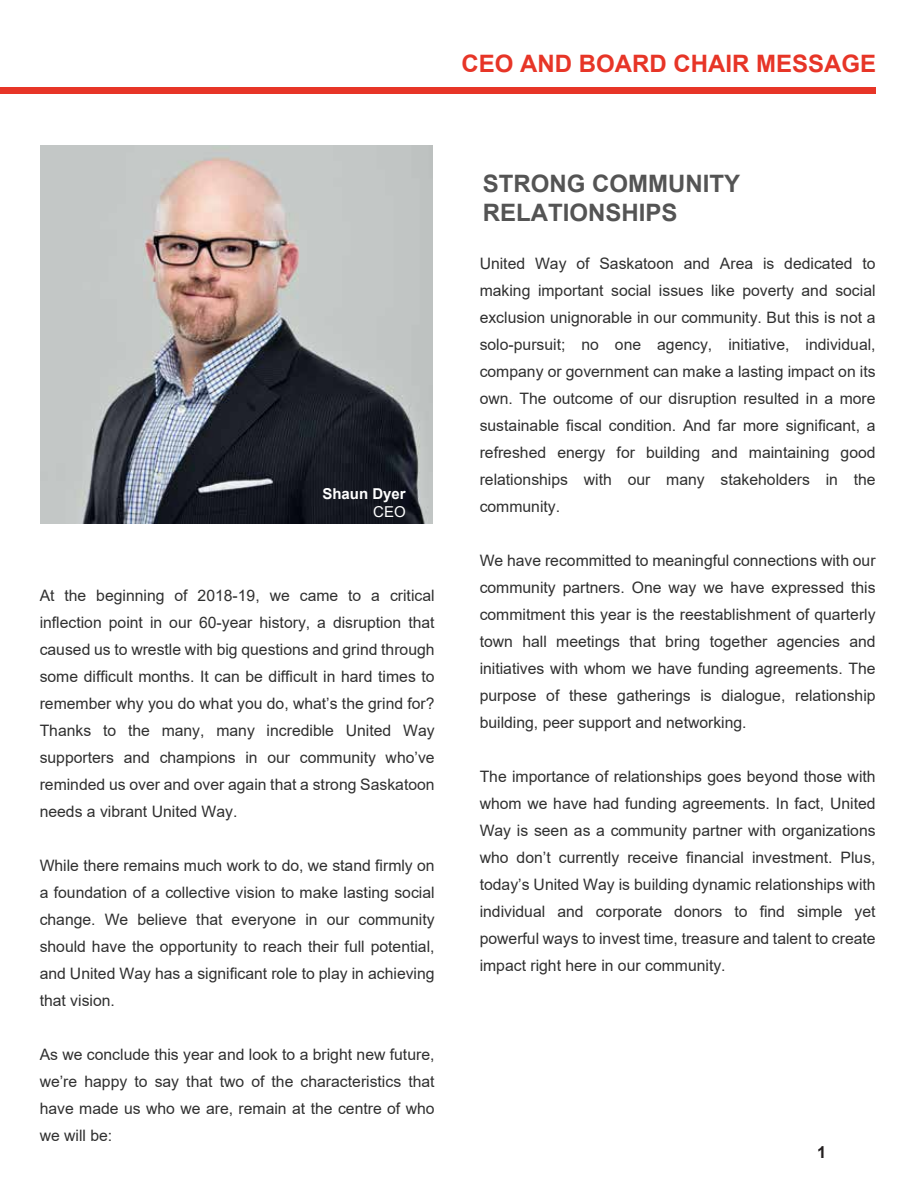
<style>
.page{position:relative;width:918px;height:1188px;background:#fff}
.page>*{position:absolute;margin:0;border:0;box-sizing:border-box;transform-origin:0 0}
.t1{font:700 24px/28.5px "Arial";color:#545454}
.t2{font:700 24px "Arial";color:#e73527}
.t3{font:700 16.5px "Arial";color:#231f20}
.t4{font:15.75px/27px "Arial";color:#303030;text-align:justify}
.t5{font:700 15px "Arial";color:#fff}
.t6{font:15px "Arial";color:#fff}
</style>
<div class="page">
<img style="left:40px;top:145px;width:393px;height:378px">
<div style="left:0;top:87px;width:876px;height:7px;background:#e73527"></div>
<h1 class="t2" style="left:462px;top:47px;width:416px">CEO AND BOARD CHAIR MESSAGE</h1>
<p class="t5" style="left:322px;top:483px;width:85px">Shaun Dyer</p>
<p class="t6" style="left:373px;top:501px;width:34px">CEO</p>
<p class="t4" style="left:40px;top:582px;width:397px">At the beginning of 2018-19, we came to a critical inflection point in our 60-year history, a disruption that caused us to wrestle with big questions and grind through some difficult months. It can be difficult in hard times to remember why you do what you do, what’s the grind for?<br>Thanks to the many, many incredible United Way supporters and champions in our community who’ve reminded us over and over again that a strong Saskatoon needs a vibrant United Way.</p>
<p class="t4" style="left:40px;top:852px;width:396px">While there remains much work to do, we stand firmly on a foundation of a collective vision to make lasting social change. We believe that everyone in our community should have the opportunity to reach their full potential, and United Way has a significant role to play in achieving that vision.</p>
<p class="t4" style="left:40px;top:1041px;width:397px">As we conclude this year and look to a bright new future, we’re happy to say that two of the characteristics that have made us who we are, remain at the centre of who we will be:</p>
<h1 class="t1" style="left:483px;top:170px;width:259px">STRONG COMMUNITY<br>RELATIONSHIPS</h1>
<p class="t4" style="left:480px;top:250px;width:397px">United Way of Saskatoon and Area is dedicated to making important social issues like poverty and social exclusion unignorable in our community. But this is not a solo-pursuit; no one agency, initiative, individual, company or government can make a lasting impact on its own. The outcome of our disruption resulted in a more sustainable fiscal condition. And far more significant, a refreshed energy for building and maintaining good relationships with our many stakeholders in the community.</p>
<p class="t4" style="left:480px;top:547px;width:397px">We have recommitted to meaningful connections with our community partners. One way we have expressed this commitment this year is the reestablishment of quarterly town hall meetings that bring together agencies and initiatives with whom we have funding agreements. The purpose of these gatherings is dialogue, relationship building, peer support and networking.</p>
<p class="t4" style="left:480px;top:763px;width:397px">The importance of relationships goes beyond those with whom we have had funding agreements. In fact, United Way is seen as a community partner with organizations who don’t currently receive financial investment. Plus, today’s United Way is building dynamic relationships with individual and corporate donors to find simple yet powerful ways to invest time, treasure and talent to create impact right here in our community.</p>
<p class="t3" style="left:817px;top:1141px;width:11px">1</p>
</div>
